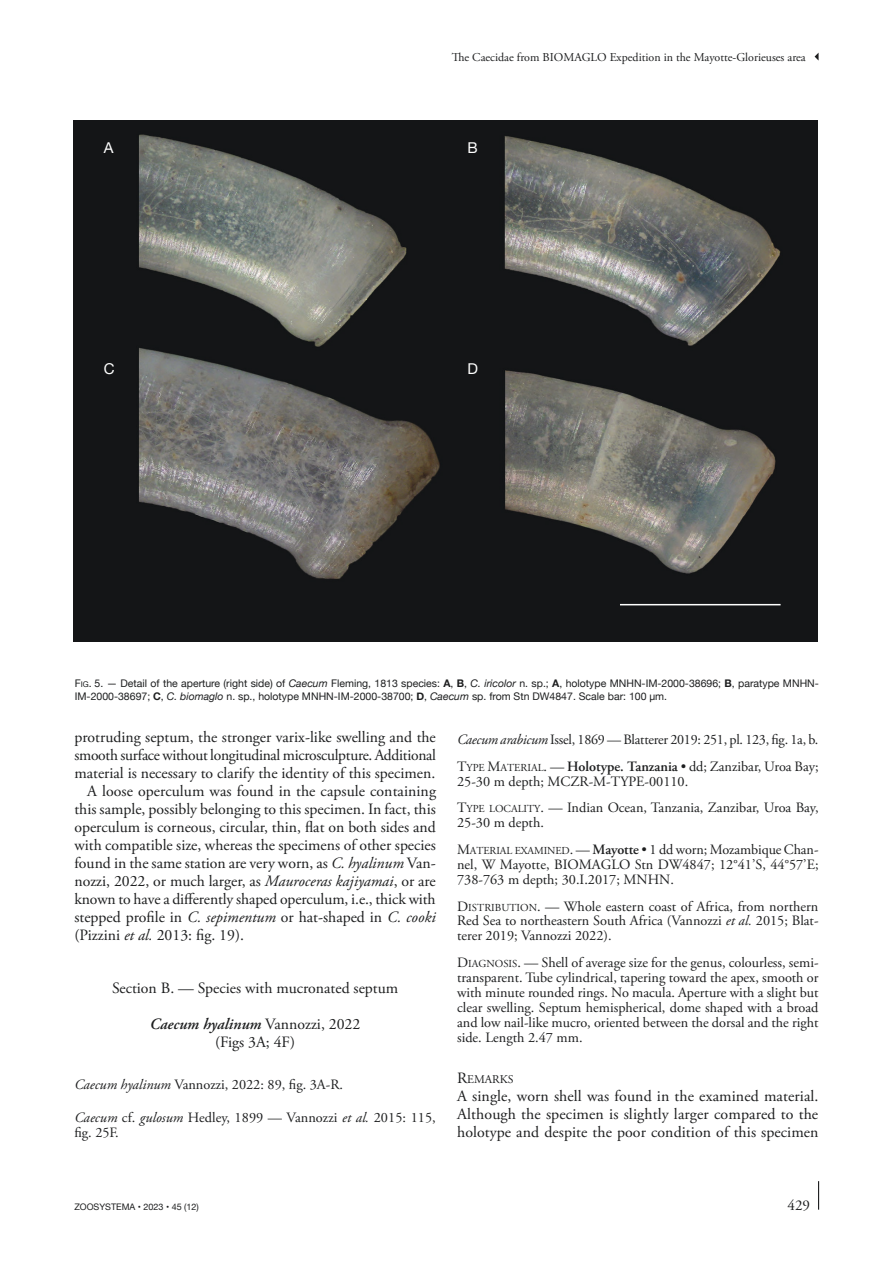
<style>
.page{position:relative;width:893px;height:1263px;background:#fff}
.page>*{position:absolute;margin:0;border:0;box-sizing:border-box;transform-origin:0 0}
.t1{font:15.75px/18px "Adobe Garamond Pro";color:#1d1e1f;text-align:center}
.t2{font:15px "Helvetica Neue 3";color:#fff}
.t3{font:15px "Adobe Garamond Pro";color:#1d1e1f}
.t4{font:14.25px/14.9px "Adobe Garamond Pro";color:#1d1e1f}
.t5{font:12px "Adobe Garamond Pro Regular 3";color:#1d1e1f}
.t6{font:11.85px "Adobe Garamond";color:#1d1e1f}
.t7{font:10.5px/12.8px "Helvetica Neue";color:#1d1e1f}
.t8{font:9px "Helvetica Neue";color:#1d1e1f}
.s1{font-style:inherit}
.s2{font-size:7.8px}
.s3{font-style:italic}
.s4{font-weight:700}
.s5{font-weight:600;font-style:italic}
.s6{font-family:"Adobe Garamond"}
.s7{font-family:"Adobe Garamond";font-size:10.65px}
.s8{font-weight:600}
.s9{font-size:15.75px}
</style>
<div class="page">
<svg style="left:818px;top:1181px;width:1px;height:29px"></svg>
<svg style="left:815px;top:53px;width:4px;height:8px"></svg>
<img style="left:74px;top:121px;width:744px;height:521px">
<hr style="left:620px;top:604px;width:161px;height:1px;background:#fff">
<p class="t5" style="left:452px;top:50px;width:356px">The Caecidae from BIOMAGLO Expedition in the Mayotte-Glorieuses area</p>
<p class="t2" style="left:104px;top:136px;width:11px">A</p>
<p class="t2" style="left:467px;top:136px;width:12px">B</p>
<p class="t2" style="left:104px;top:358px;width:12px">C</p>
<p class="t2" style="left:467px;top:358px;width:12px">D</p>
<p class="t7" style="left:75px;top:678px;width:746px"><span class="s1">f</span><span class="s2">ig</span><span class="s1">. 5</span>. — Detail of the aperture (right side) of <span class="s3">Caecum</span> Fleming, 1813 species: <span class="s4">A</span>, <span class="s4">B</span>, <span class="s3">C. iricolor</span> n. sp.; <span class="s4">A</span>, holotype MNHN-IM-2000-38696; <span class="s4">B</span>, paratype MNHN-<br>IM-2000-38697; <span class="s4">C</span>, <span class="s3">C. biomaglo</span> n. sp., holotype MNHN-IM-2000-38700; <span class="s4">D</span>, <span class="s3">Caecum</span> sp. from Stn DW4847. Scale bar: 100 µm.</p>
<p class="t1" style="left:74px;top:729px;width:363px">protruding septum, the stronger varix-like swelling and the</p>
<p class="t1" style="left:74px;top:747px;width:363px">smooth surface without longitudinal microsculpture. Additional</p>
<p class="t1" style="left:74px;top:765px;width:362px">material is necessary to clarify the identity of this specimen.</p>
<p class="t1" style="left:87px;top:783px;width:350px">A loose operculum was found in the capsule containing</p>
<p class="t1" style="left:74px;top:800px;width:363px">this sample, possibly belonging to this specimen. In fact, this</p>
<p class="t1" style="left:74px;top:818px;width:363px">operculum is corneous, circular, thin, flat on both sides and</p>
<p class="t1" style="left:74px;top:836px;width:363px">with compatible size, whereas the specimens of other species</p>
<p class="t1" style="left:74px;top:854px;width:363px">found in the same station are very worn, as <span class="s3">C. hyalinum</span> Van-</p>
<p class="t1" style="left:74px;top:872px;width:363px">nozzi, 2022, or much larger, as <span class="s3">Mauroceras kajiyamai</span>, or are</p>
<p class="t1" style="left:74px;top:890px;width:363px">known to have a differently shaped operculum, i.e., thick with</p>
<p class="t1" style="left:74px;top:908px;width:363px">stepped profile in <span class="s3">C. sepimentum</span> or hat-shaped in <span class="s3">C. cooki</span></p>
<p class="t1" style="left:74px;top:926px;width:171px">(Pizzini <span class="s3">et al.</span> 2013: fig. 19).</p>
<p class="t1" style="left:112px;top:980px;width:288px">Section B. — Species with mucronated septum</p>
<p class="t1" style="left:150px;top:1016px;width:212px"><span class="s5">Caecum hyalinum</span> Vannozzi, 2022 (Figs 3A; 4F)</p>
<p class="t4" style="left:74px;top:1078px;width:270px"><span class="s3">Caecum hyalinum</span> Vannozzi, 2022: 89, fig. 3A-R.</p>
<p class="t4" style="left:74px;top:1110px;width:363px"><span class="s3">Caecum</span> cf. <span class="s3">gulosum</span> Hedley, 1899 — Vannozzi <span class="s3">et al.</span> 2015: 115, fig. 25F.</p>
<p class="t4" style="left:457px;top:726px;width:363px;line-height:26.8px"><span class="s3">Caecum arabicum</span> Issel, 1869 — Blatterer 2019: 251, pl. 123, fig. 1a, b.<br><span class="s6">T</span><span class="s7">YPE</span> <span class="s6">M</span><span class="s7">ATERIAL</span>. — <span class="s8">Holotype. Tanzania</span> • dd; Zanzibar, Uroa Bay;</p>
<p class="t4" style="left:457px;top:768px;width:363px;line-height:26.8px">25-30 m depth; MCZR-M-TYPE-00110.<br><span class="s6">T</span><span class="s7">YPE LOCALITY</span>. — Indian Ocean, Tanzania, Zanzibar, Uroa Bay,</p>
<p class="t4" style="left:457px;top:810px;width:363px;line-height:26.8px">25-30 m depth.<br><span class="s6">M</span><span class="s7">ATERIAL EXAMINED</span>. — <span class="s8">Mayotte</span> • 1 dd worn; Mozambique Chan-</p>
<p class="t4" style="left:457px;top:857px;width:363px">nel, W Mayotte, BIOMAGLO Stn DW4847; 12°41’S, 44°57’E;<br>738-763 m depth; 30.I.2017; MNHN.</p>
<p class="t4" style="left:457px;top:899px;width:363px;text-align:justify"><span class="s6">D</span><span class="s7">ISTRIBUTION</span>. — Whole eastern coast of Africa, from northern Red Sea to northeastern South Africa (Vannozzi <span class="s3">et al.</span> 2015; Blat&shy;terer 2019; Vannozzi 2022).</p>
<p class="t4" style="left:457px;top:956px;width:363px;text-align:justify"><span class="s6">D</span><span class="s7">IAGNOSIS</span>. — Shell of average size for the genus, colourless, semi&shy;transparent. Tube cylindrical, tapering toward the apex, smooth or with minute rounded rings. No macula. Aperture with a slight but clear swelling. Septum hemispherical, dome shaped with a broad and low nail-like mucro, oriented between the dorsal and the right side. Length 2.47 mm.</p>
<p class="t6" style="left:457px;top:1073px;width:58px"><span class="s9">R</span>EMARKS</p>
<p class="t1" style="left:457px;top:1087px;width:363px;text-align:justify">A single, worn shell was found in the examined material.<br>Although the specimen is slightly larger compared to the holotype and despite the poor condition of this specimen</p>
<p class="t8" style="left:74px;top:1200px;width:126px">ZOOSYSTEMA • 2023 • 45 (12)</p>
<p class="t3" style="left:788px;top:1196px;width:24px">429</p>
</div>
